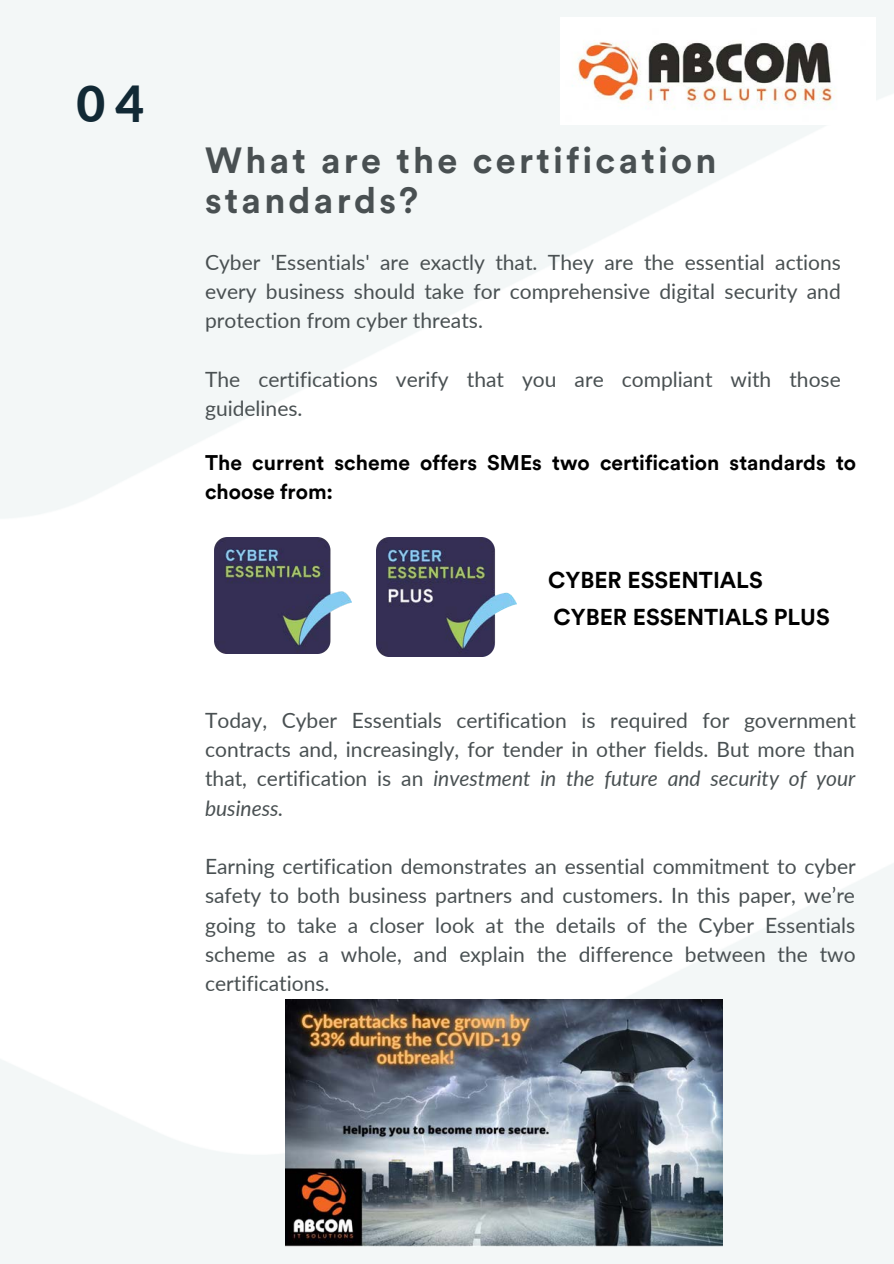
<style>
.page{position:relative;width:894px;height:1264px;background:#fff}
.page>*{position:absolute;margin:0;border:0;box-sizing:border-box;transform-origin:0 0}
.t1{font:800 49.65px "Lato";color:#112935}
.t2{font:700 36px/40.5px "Circular Std";letter-spacing:.09em;color:#495052}
.t3{font:700 22.8px/36.5px "Circular Std";color:#000}
.t4{font:21px/29.2px "Lato";color:#495052;text-align:justify}
.t5{font:700 21px/29.2px "Circular Std";color:#000}
.s1{font-style:italic}
</style>
<div class="page">
<img style="left:0;top:600px;width:893px;height:663px">
<img style="left:214px;top:537px;width:137px;height:116px">
<img style="left:376px;top:537px;width:140px;height:119px">
<img style="left:571px;top:40px;width:266px;height:70px">
<img style="left:285px;top:999px;width:437px;height:246px">
<h1 class="t1" style="left:77px;top:73px;width:69px">04</h1>
<h2 class="t2" style="left:205px;top:141px;width:513px">What are the certification standards?</h2>
<p class="t4" style="left:205px;top:247px;width:637px">Cyber 'Essentials' are exactly that. They are the essential actions every business should take for comprehensive digital security and protection from cyber threats.</p>
<p class="t4" style="left:205px;top:364px;width:637px">The certifications verify that you are compliant with those guidelines.</p>
<p class="t5" style="left:205px;top:449px;width:652px">The current scheme offers SMEs two certification standards to choose from:</p>
<p class="t3" style="left:548px;top:563px;width:283px">CYBER ESSENTIALS<br>CYBER ESSENTIALS PLUS</p>
<p class="t4" style="left:205px;top:705px;width:652px">Today, Cyber Essentials certification is required for government contracts and, increasingly, for tender in other fields. But more than that, certification is an <span class="s1">investment in the future and security of your business.</span></p>
<p class="t4" style="left:205px;top:851px;width:652px">Earning certification demonstrates an essential commitment to cyber safety to both business partners and customers. In this paper, we’re going to take a closer look at the details of the Cyber Essentials scheme as a whole, and explain the difference between the two certifications.</p>
</div>
